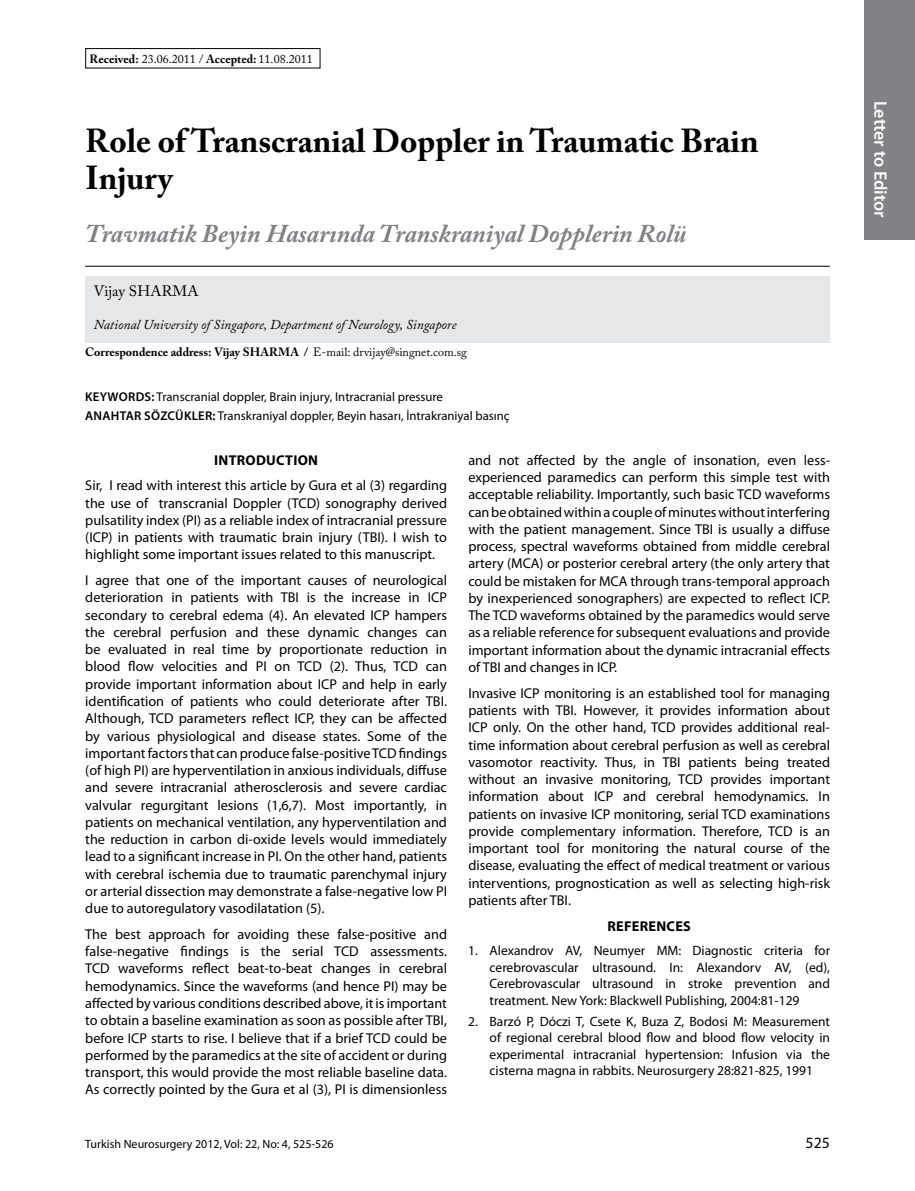
<style>
.page{position:relative;width:915px;height:1191px;background:#fff}
.page>*{position:absolute;margin:0;border:0;box-sizing:border-box;transform-origin:0 0}
.t1{font:700 33px/37.5px "Adobe Caslon Pro";color:#000}
.t2{font:italic 700 25.5px "Adobe Caslon Pro";color:#808285}
.t3{font:600 18px "Myriad Pro";letter-spacing:-.005em;color:#fff}
.t4{font:15.75px "Myriad Pro";color:#000}
.t5{font:15px "Adobe Caslon Pro";letter-spacing:.005em;color:#000}
.t6{font:14.25px/17.2px "Myriad Pro";color:#000;text-align:justify}
.t7{font:700 14.25px "Myriad Pro";letter-spacing:.02em;color:#000}
.t8{font:13.5px/16.5px "Myriad Pro";color:#000;text-align:justify}
.t9{font:italic 13.5px "Adobe Caslon Pro";color:#000}
.t10{font:12.75px/19.2px "Myriad Pro";color:#000}
.t11{font:12px "Adobe Caslon Pro";color:#000}
.t12{font:12px "Myriad Pro";color:#000}
.t13{font:700 12px "Adobe Caslon Pro";color:#000}
.s1{font-weight:700}
.s2{font-weight:600}
</style>
<div class="page">
<div style="left:863px;top:0;width:51px;height:240px;background:#808285"></div>
<div style="left:85px;top:48px;width:235px;height:20px;border:1px solid #000"></div>
<hr style="left:85px;top:266px;width:744px;height:1px;background:#000">
<div style="left:85px;top:276px;width:744px;height:66px;background:#e6e7e8"></div>
<p class="t11" style="left:89px;top:52px;width:225px"><span class="s1">Received:</span> 23.06.2011 / <span class="s1">Accepted:</span> 11.08.2011</p>
<h1 class="t1" style="left:85px;top:122px;width:675px">Role of Transcranial Doppler in Traumatic Brain<br>Injury</h1>
<h2 class="t2" style="left:85px;top:218px;width:602px">Travmatik Beyin Hasarında Transkraniyal Dopplerin Rolü</h2>
<p class="t5" style="left:94px;top:282px;width:93px">Vijay Sha rma</p>
<p class="t9" style="left:94px;top:317px;width:364px">National University of Singapore, Department of Neurology, Singapore</p>
<p class="t13" style="left:85px;top:345px;width:186px">Correspondence address: Vijay Sharma</p>
<p class="t11" style="left:304px;top:345px;width:164px"><span class="s1">/</span> E-mail: drvijay@singnet.com.sg</p>
<p class="t10" style="left:85px;top:387px;width:426px"><span class="s2">KEYWORDS:</span> Transcranial doppler, Brain injury, Intracranial pressure<br><span class="s2">ANAHTAR SÖZCÜKLER:</span> Transkraniyal doppler, Beyin hasarı, İntrakraniyal basınç</p>
<p class="t7" style="left:214px;top:450px;width:105px">INTRODUCTION</p>
<p class="t6" style="left:85px;top:477px;width:363px">Sir, I read with interest this article by Gura et al (3) regarding the use of transcranial Doppler (TCD) sonography derived pulsatility index (PI) as a reliable index of intracranial pressure (ICP) in patients with traumatic brain injury (TBI). I wish to highlight some important issues related to this manuscript.</p>
<p class="t6" style="left:85px;top:571px;width:363px">I agree that one of the important causes of neurological deterioration in patients with TBI is the increase in ICP secondary to cerebral edema (4). An elevated ICP hampers the cerebral perfusion and these dynamic changes can be evaluated in real time by proportionate reduction in blood flow velocities and PI on TCD (2). Thus, TCD can provide important information about ICP and help in early identification of patients who could deteriorate after TBI.<br>Although, TCD parameters reflect ICP, they can be affected by various physiological and disease states. Some of the important factors that can produce false-positive TCD findings (of high PI) are hyperventilation in anxious individuals, diffuse and severe intracranial atherosclerosis and severe cardiac valvular regurgitant lesions (1,6,7). Most importantly, in patients on mechanical ventilation, any hyperventilation and the reduction in carbon di-oxide levels would immediately lead to a significant increase in PI. On the other hand, patients with cerebral ischemia due to traumatic parenchymal injury or arterial dissection may demonstrate a false-negative low PI due to autoregulatory vasodilatation (5).</p>
<p class="t6" style="left:85px;top:925px;width:363px">The best approach for avoiding these false-positive and false-negative findings is the serial TCD assessments.<br>TCD waveforms reflect beat-to-beat changes in cerebral hemodynamics. Since the waveforms (and hence PI) may be affected by various conditions described above, it is important to obtain a baseline examination as soon as possible after TBI, before ICP starts to rise. I believe that if a brief TCD could be performed by the paramedics at the site of accident or during transport, this would provide the most reliable baseline data.<br>As correctly pointed by the Gura et al (3), PI is dimensionless</p>
<p class="t6" style="left:468px;top:451px;width:363px">and not affected by the angle of insonation, even less&shy;experienced paramedics can perform this simple test with acceptable reliability. Importantly, such basic TCD waveforms can be obtained within a couple of minutes without interfering with the patient management. Since TBI is usually a diffuse process, spectral waveforms obtained from middle cerebral artery (MCA) or posterior cerebral artery (the only artery that could be mistaken for MCA through trans-temporal approach by inexperienced sonographers) are expected to reflect ICP.<br>The TCD waveforms obtained by the paramedics would serve as a reliable reference for subsequent evaluations and provide important information about the dynamic intracranial effects of TBI and changes in ICP.</p>
<p class="t6" style="left:468px;top:684px;width:363px">Invasive ICP monitoring is an established tool for managing patients with TBI. However, it provides information about ICP only. On the other hand, TCD provides additional real&shy;time information about cerebral perfusion as well as cerebral vasomotor reactivity. Thus, in TBI patients being treated without an invasive monitoring, TCD provides important information about ICP and cerebral hemodynamics. In patients on invasive ICP monitoring, serial TCD examinations provide complementary information. Therefore, TCD is an important tool for monitoring the natural course of the disease, evaluating the effect of medical treatment or various interventions, prognostication as well as selecting high-risk patients after TBI.</p>
<p class="t7" style="left:607px;top:916px;width:18px">REFERE</p>
<p class="t7" style="left:656px;top:916px;width:19px">NCES</p>
<p class="t8" style="left:489px;top:942px;width:342px;text-indent:-21px">1. Alexandrov AV, Neumyer MM: Diagnostic criteria for cerebrovascular ultrasound. In: Alexandorv AV, (ed), Cerebrovascular ultrasound in stroke prevention and treatment. New York: Blackwell Publishing, 2004:81-129</p>
<p class="t8" style="left:489px;top:1012px;width:342px;text-indent:-21px">2. Barzó P, Dóczi T, Csete K, Buza Z, Bodosi M: Measurement of regional cerebral blood flow and blood flow velocity in experimental intracranial hypertension: Infusion via the cisterna magna in rabbits. Neurosurgery 28:821-825, 1991</p>
<p class="t12" style="left:85px;top:1137px;width:250px">Turkish Neurosurgery 2012, Vol: 22, No: 4, 525-526</p>
<p class="t4" style="left:805px;top:1133px;width:26px">525</p>
<p class="t3" style="left:891px;top:101px;width:119px;rotate:90deg">LETTER TO EDITOR</p>
</div>
